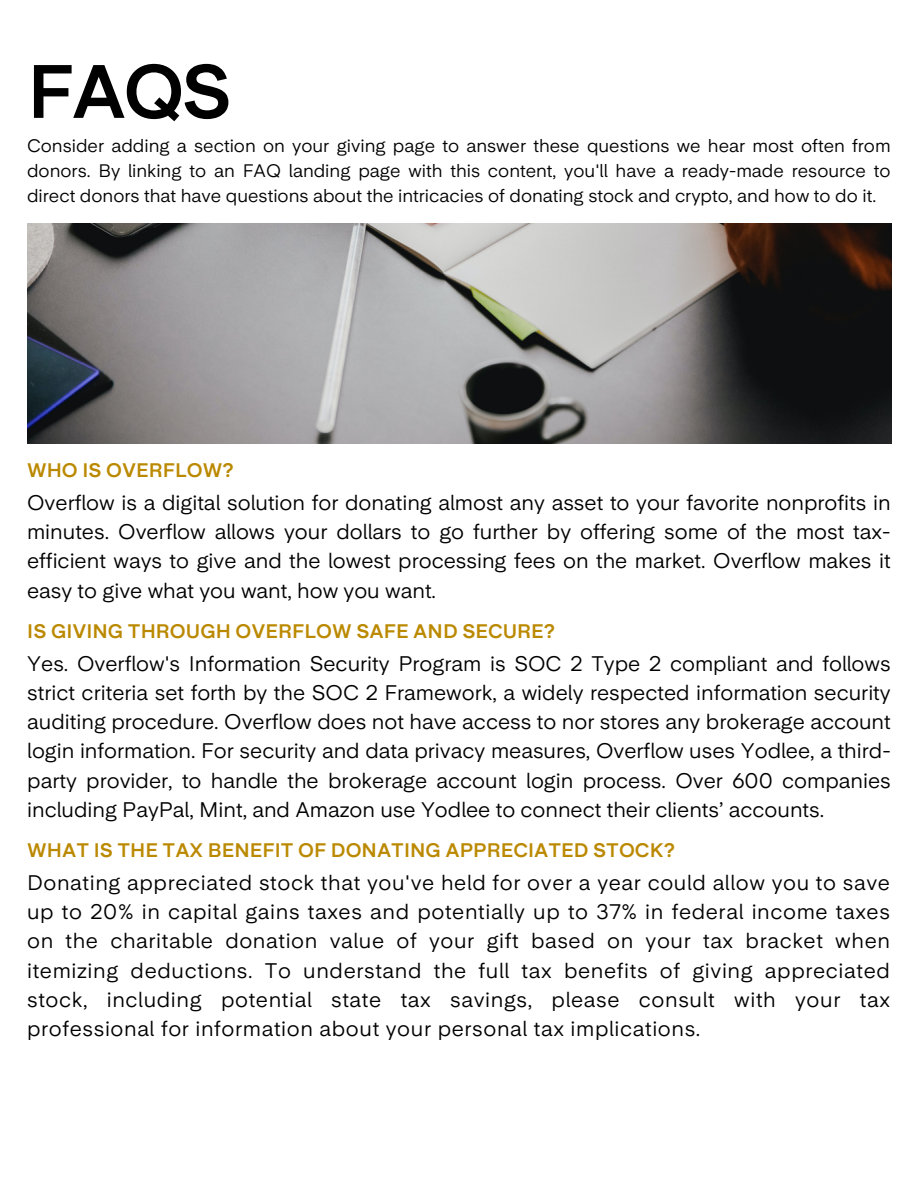
<style>
.page{position:relative;width:918px;height:1188px;background:#fff}
.page>*{position:absolute;margin:0;border:0;box-sizing:border-box;transform-origin:0 0}
.t1{font:75px "Universal Sans 750";color:#000}
.t2{font:21px/29.2px "Universal Sans 450";color:#000;text-align:justify}
.t3{font:19.5px "Universal Sans 750";color:#bb8900}
.t4{font:18px/24.8px "Universal Sans 450";color:#000;text-align:justify}
</style>
<div class="page">
<img style="left:27px;top:224px;width:864px;height:219px">
<p class="t1" style="left:27px;top:47px;width:206px">FAQS</p>
<p class="t4" style="left:27px;top:134px;width:865px">Consider adding a section on your giving page to answer these questions we hear most often from donors. By linking to an FAQ landing page with this content, you'll have a ready-made resource to direct donors that have questions about the intricacies of donating stock and crypto, and how to do it.</p>
<p class="t3" style="left:27px;top:458px;width:208px">WHO IS OVERFLOW?</p>
<p class="t2" style="left:27px;top:488px;width:865px">Overflow is a digital solution for donating almost any asset to your favorite nonprofits in minutes. Overflow allows your dollars to go further by offering some of the most tax&shy;efficient ways to give and the lowest processing fees on the market. Overflow makes it easy to give what you want, how you want.</p>
<p class="t3" style="left:27px;top:619px;width:529px">IS GIVING THROUGH OVERFLOW SAFE AND SECURE?</p>
<p class="t2" style="left:27px;top:649px;width:865px">Yes. Overflow's Information Security Program is SOC 2 Type 2 compliant and follows strict criteria set forth by the SOC 2 Framework, a widely respected information security auditing procedure. Overflow does not have access to nor stores any brokerage account login information. For security and data privacy measures, Overflow uses Yodlee, a third&shy;party provider, to handle the brokerage account login process. Over 600 companies including PayPal, Mint, and Amazon use Yodlee to connect their clients’ accounts.</p>
<p class="t3" style="left:27px;top:838px;width:649px">WHAT IS THE TAX BENEFIT OF DONATING APPRECIATED STOCK?</p>
<p class="t2" style="left:27px;top:868px;width:864px">Donating appreciated stock that you've held for over a year could allow you to save up to 20% in capital gains taxes and potentially up to 37% in federal income taxes on the charitable donation value of your gift based on your tax bracket when itemizing deductions. To understand the full tax benefits of giving appreciated stock, including potential state tax savings, please consult with your tax professional for information about your personal tax implications.</p>
</div>
